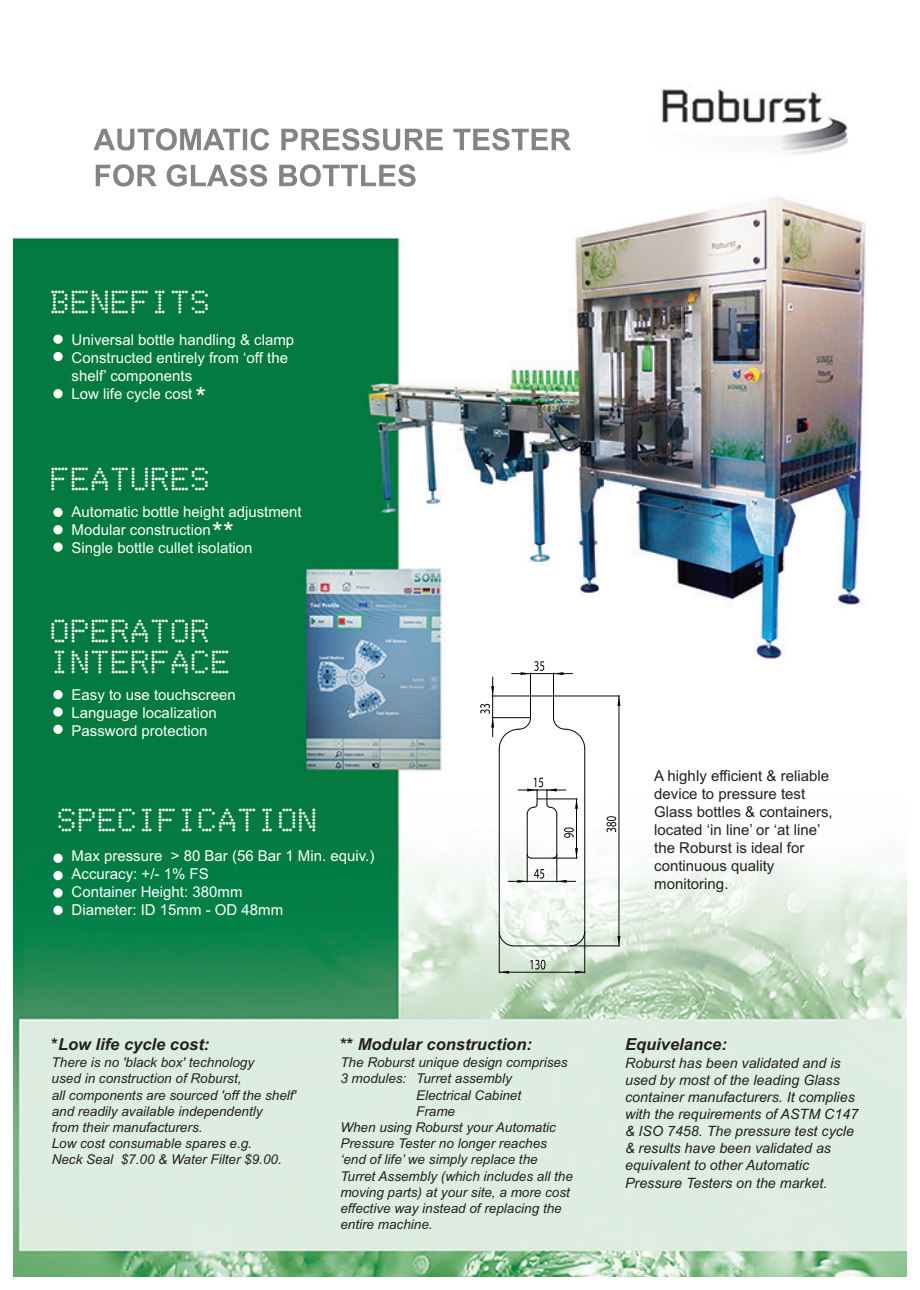
<style>
.page{position:relative;width:920px;height:1290px;background:#fff}
.page>*{position:absolute;margin:0;border:0;box-sizing:border-box;transform-origin:0 0}
.t1{font:27.6px "Arial";color:#fff}
.t2{font:26.7px/30.6px "Dot Matrix";color:#fff}
.t3{font:italic 700 16.5px "Arial";color:#231f20}
.t4{font:15px/18px "Arial";color:#fff}
.t5{font:15px/18px "Arial";color:#231f20}
.t6{font:italic 14.25px/17.1px "Arial";color:#231f20}
.t7{font:italic 13.5px/16.2px "Arial";color:#231f20}
</style>
<div class="page">
<img style="left:14px;top:87px;width:892px;height:1189px">
<div style="left:53px;top:335px;width:10px;height:9px;background:#fff;border-radius:50%"></div>
<div style="left:53px;top:352px;width:10px;height:9px;background:#fff;border-radius:50%"></div>
<div style="left:53px;top:389px;width:10px;height:9px;background:#fff;border-radius:50%"></div>
<div style="left:53px;top:508px;width:10px;height:9px;background:#fff;border-radius:50%"></div>
<div style="left:53px;top:525px;width:10px;height:9px;background:#fff;border-radius:50%"></div>
<svg style="left:53px;top:542px;width:10px;height:10px"></svg>
<div style="left:53px;top:690px;width:10px;height:9px;background:#fff;border-radius:50%"></div>
<svg style="left:53px;top:707px;width:10px;height:10px"></svg>
<div style="left:53px;top:725px;width:10px;height:9px;background:#fff;border-radius:50%"></div>
<div style="left:53px;top:854px;width:10px;height:9px;background:#fff;border-radius:50%"></div>
<div style="left:53px;top:871px;width:10px;height:9px;background:#fff;border-radius:50%"></div>
<div style="left:53px;top:888px;width:10px;height:9px;background:#fff;border-radius:50%"></div>
<div style="left:53px;top:906px;width:10px;height:9px;background:#fff;border-radius:50%"></div>
<img style="left:94px;top:128px;width:285px;height:23px">
<img style="left:96px;top:164px;width:244px;height:23px">
<hr style="left:556px;top:814px;width:1px;height:40px;background:#040503">
<hr style="left:527px;top:814px;width:1px;height:40px;background:#040503">
<hr style="left:584px;top:749px;width:1px;height:182px;background:#040503">
<svg style="left:569px;top:930px;width:17px;height:17px"></svg>
<hr style="left:514px;top:945px;width:56px;height:1px;background:#040503">
<svg style="left:498px;top:930px;width:17px;height:17px"></svg>
<hr style="left:499px;top:749px;width:1px;height:182px;background:#040503">
<svg style="left:617px;top:697px;width:2px;height:9px"></svg>
<svg style="left:617px;top:936px;width:2px;height:10px"></svg>
<hr style="left:554px;top:696px;width:66px;height:1px;background:#040503">
<hr style="left:571px;top:946px;width:49px;height:1px;background:#040503">
<hr style="left:619px;top:696px;width:1px;height:250px;background:#040503">
<svg style="left:606px;top:816px;width:10px;height:16px"></svg>
<svg style="left:480px;top:661px;width:106px;height:89px"></svg>
<svg style="left:508px;top:848px;width:70px;height:35px"></svg>
<hr style="left:576px;top:799px;width:1px;height:59px;background:#040503">
<svg style="left:564px;top:827px;width:10px;height:11px"></svg>
<svg style="left:518px;top:778px;width:60px;height:37px"></svg>
<svg style="left:499px;top:971px;width:10px;height:3px"></svg>
<svg style="left:575px;top:971px;width:10px;height:3px"></svg>
<hr style="left:499px;top:932px;width:1px;height:41px;background:#040503">
<hr style="left:584px;top:932px;width:1px;height:41px;background:#040503">
<hr style="left:499px;top:972px;width:86px;height:1px;background:#040503">
<svg style="left:530px;top:960px;width:15px;height:9px"></svg>
<h2 class="t2" style="left:52px;top:290px;width:162px">BENEFITS</h2>
<p class="t4" style="left:72px;top:331px;width:224px">Universal bottle handling &amp; clamp<br>Constructed entirely from ‘off the shelf’ components<br>Low life cycle cost</p>
<h1 class="t1" style="left:196px;top:381px;width:12px">*</h1>
<h2 class="t2" style="left:52px;top:467px;width:162px">FEATURES</h2>
<p class="t4" style="left:72px;top:502px;width:232px">Automatic bottle height adjustment<br>Modular construction<br>Single bottle cullet isolation</p>
<h1 class="t1" style="left:212px;top:516px;width:23px">**</h1>
<h2 class="t2" style="left:52px;top:619px;width:182px">OPERATOR<br>INTERFACE</h2>
<p class="t4" style="left:72px;top:686px;width:166px">Easy to use touchscreen<br>Language localization<br>Password protection</p>
<h2 class="t2" style="left:59px;top:808px;width:262px">SPECIFICATION</h2>
<p class="t4" style="left:72px;top:847px;width:304px">Max pressure &gt; 80 Bar (56 Bar 1 Min. equiv.)<br>Accuracy: +/- 1% FS<br>Container Height: 380mm<br>Diameter: ID 15mm - OD 48mm</p>
<p class="t3" style="left:52px;top:1034px;width:159px">*Low life cycle cost:</p>
<p class="t7" style="left:52px;top:1054px;width:246px">There is no 'black box' technology<br>used in construction of Roburst,<br>all components are sourced 'off the shelf' and readily available independently<br>from their manufacturers.<br>Low cost consumable spares e.g.<br>Neck Seal $7.00 &amp; Water Filter $9.00.</p>
<p class="t3" style="left:340px;top:1034px;width:193px">** Modular construction:</p>
<p class="t7" style="left:340px;top:1054px;width:229px">The Roburst unique design comprises</p>
<p class="t7" style="left:340px;top:1071px;width:173px">3 modules: Turret assembly</p>
<p class="t7" style="left:416px;top:1087px;width:107px">Electrical Cabinet</p>
<p class="t7" style="left:416px;top:1103px;width:41px">Frame</p>
<p class="t7" style="left:340px;top:1119px;width:217px">When using Roburst your Automatic</p>
<p class="t7" style="left:340px;top:1135px;width:208px">Pressure Tester no longer reaches</p>
<p class="t7" style="left:340px;top:1152px;width:199px">‘end of life’ we simply replace the</p>
<p class="t7" style="left:340px;top:1168px;width:234px">Turret Assembly (which includes all the</p>
<p class="t7" style="left:340px;top:1184px;width:231px">moving parts) at your site, a more cost</p>
<p class="t7" style="left:340px;top:1200px;width:223px">effective way instead of replacing the</p>
<p class="t7" style="left:340px;top:1216px;width:94px">entire machine.</p>
<p class="t5" style="left:654px;top:767px;width:180px">A highly efficient &amp; reliable device to pressure test<br>Glass bottles &amp; containers, located ‘in line’ or ‘at line’ the Roburst is ideal for continuous quality monitoring.</p>
<p class="t3" style="left:625px;top:1034px;width:103px">Equivelance:</p>
<p class="t6" style="left:625px;top:1054px;width:235px">Roburst has been validated and is used by most of the leading Glass container manufacturers. It complies with the requirements of ASTM C147 &amp; ISO 7458. The pressure test cycle &amp; results have been validated as equivalent to other Automatic Pressure Testers on the market.</p>
</div>
